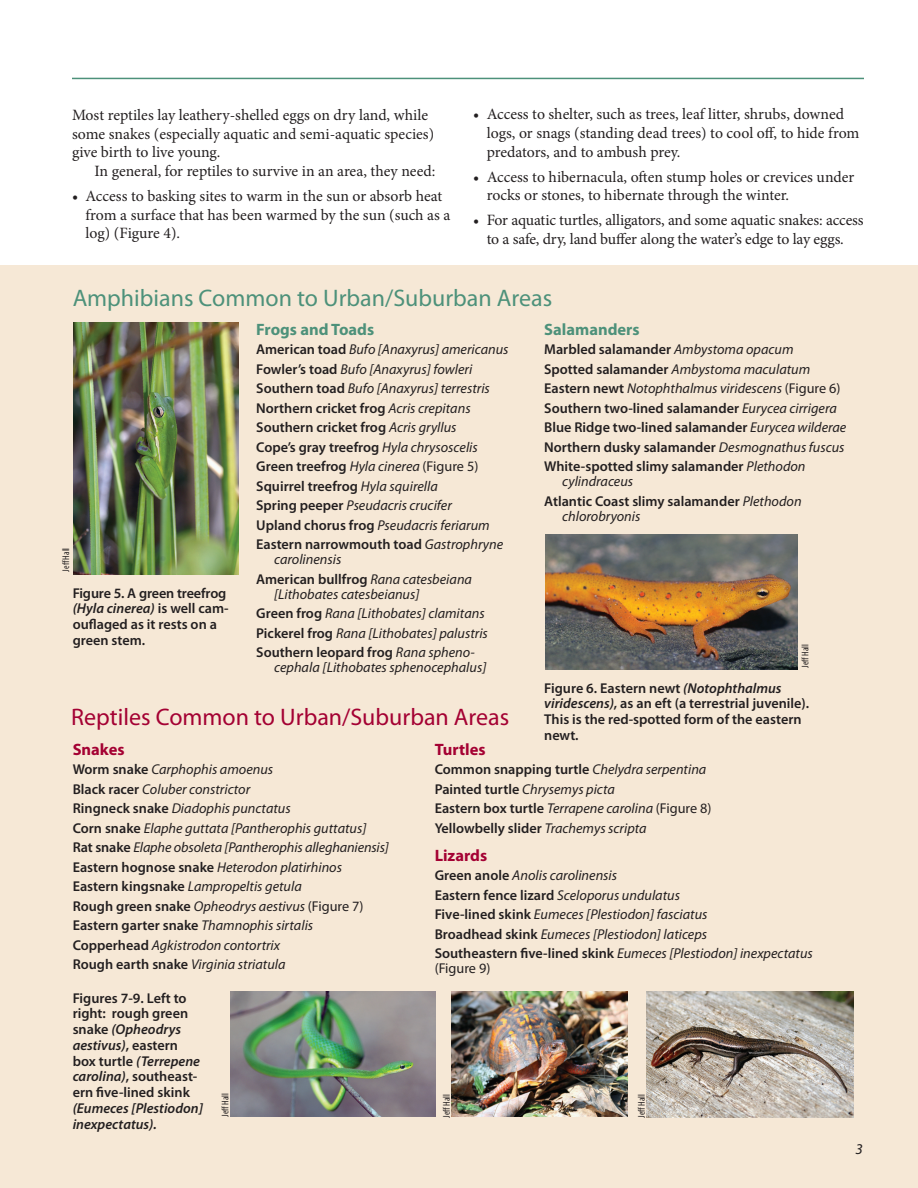
<style>
.page{position:relative;width:918px;height:1188px;background:#fff}
.page>*{position:absolute;margin:0;border:0;box-sizing:border-box;transform-origin:0 0}
.Body_Text{font:24px "Myriad Pro";color:#4d917a}
.Body_Text-2{font:24px "Myriad Pro";color:#a40133}
.Body_Text-3{font:700 16.5px "Myriad Pro";color:#4d917a}
.Body_Text-4{font:700 16.5px "Myriad Pro";color:#a40133}
.Body_Text-5{font:15.75px/18.8px "Minion Pro";letter-spacing:-.005em;color:#231f20}
.t1{font:italic 15px "Myriad Pro";color:#231f20}
.Body_Text-6{font:italic 14.25px/15px "Myriad Pro";color:#231f20}
.Body_Text-7{font:600 14.25px/15px "Myriad Pro";color:#231f20}
.Cutline{font:600 14.25px/15.8px "Myriad Pro";color:#231f20}
.Photo_credit{font:condensed 9.75px "Myriad Pro";color:#231f20}
.s1{font-style:italic}
.s2{font-weight:600;font-style:normal}
.s3{font-weight:400;font-style:italic}
.s4{font-weight:400}
.s5{font-style:normal}
</style>
<div class="page">
<hr style="left:72px;top:78px;width:792px;height:1px;background:#4d917a">
<div style="left:0;top:265px;width:918px;height:923px;background:#f6e8d6"></div>
<img style="left:73px;top:322px;width:166px;height:252px">
<img style="left:546px;top:534px;width:252px;height:135px">
<img style="left:230px;top:992px;width:205px;height:125px">
<img style="left:452px;top:992px;width:176px;height:125px">
<img style="left:647px;top:992px;width:207px;height:126px">
<p class="Body_Text-5" style="left:72px;top:105px;width:364px">Most reptiles lay leathery-shelled eggs on dry land, while some snakes (especially aquatic and semi-aquatic species) give birth to live young.</p>
<p class="Body_Text-5" style="left:95px;top:162px;width:342px">In general, for reptiles to survive in an area, they need:</p>
<p class="Body_Text-5" style="left:86px;top:186px;width:366px;text-indent:-14px">• Access to basking sites to warm in the sun or absorb heat from a surface that has been warmed by the sun (such as a log) (Figure 4).</p>
<p class="Body_Text-5" style="left:487px;top:105px;width:374px;text-indent:-14px">• Access to shelter, such as trees, leaf litter, shrubs, downed logs, or snags (standing dead trees) to cool off, to hide from predators, and to ambush prey.</p>
<p class="Body_Text-5" style="left:487px;top:167px;width:369px;text-indent:-14px">• Access to hibernacula, often stump holes or crevices under rocks or stones, to hibernate through the winter.</p>
<p class="Body_Text-5" style="left:473px;top:211px;width:392px;text-align:center">• For aquatic turtles, alligators, and some aquatic snakes: access to a safe, dry, land buffer along the water’s edge to lay eggs.</p>
<p class="Body_Text" style="left:73px;top:283px;width:481px">Amphibians Common to Urban/Suburban Areas</p>
<p class="Photo_credit" style="left:60px;top:572px;width:25px;rotate:-90deg">Jeff Hall</p>
<p class="Cutline" style="left:73px;top:585px;width:157px">Figure 5. A green treefrog <span class="s1">(Hyla cinerea)</span> is well cam&shy;ouflaged as it rests on a green stem.</p>
<p class="Body_Text-3" style="left:256px;top:318px;width:120px">Frogs and Toads</p>
<p class="Body_Text-6" style="left:256px;top:342px;width:254px"><span class="s2">American toad</span> Bufo [Anaxyrus] americanus</p>
<p class="Body_Text-6" style="left:256px;top:361px;width:218px"><span class="s2">Fowler’s toad</span> Bufo [Anaxyrus] fowleri</p>
<p class="Body_Text-6" style="left:256px;top:381px;width:235px"><span class="s2">Southern toad</span> Bufo [Anaxyrus] terrestris</p>
<p class="Body_Text-7" style="left:256px;top:400px;width:216px">Northern cricket frog <span class="s3">Acris crepitans</span></p>
<p class="Body_Text-7" style="left:256px;top:419px;width:202px">Southern cricket frog <span class="s3">Acris gryllus</span></p>
<p class="Body_Text-7" style="left:256px;top:439px;width:223px">Cope’s gray treefrog <span class="s3">Hyla chrysoscelis</span></p>
<p class="Body_Text-7" style="left:256px;top:458px;width:224px">Green treefrog <span class="s3">Hyla cinerea</span> <span class="s4">(Figure 5)</span></p>
<p class="Body_Text-7" style="left:256px;top:478px;width:183px">Squirrel treefrog <span class="s3">Hyla squirella</span></p>
<p class="Body_Text-6" style="left:256px;top:498px;width:197px"><span class="s2">Spring peeper</span> Pseudacris crucifer</p>
<p class="Body_Text-6" style="left:256px;top:517px;width:235px"><span class="s2">Upland chorus frog</span> Pseudacris feriarum</p>
<p class="Body_Text-6" style="left:274px;top:537px;width:230px;text-indent:-18px"><span class="s2">Eastern narrowmouth toad</span> Gastrophryne carolinensis</p>
<p class="Body_Text-6" style="left:274px;top:571px;width:199px;text-indent:-18px"><span class="s2">American bullfrog</span> Rana catesbeiana [Lithobates catesbeianus]</p>
<p class="Body_Text-6" style="left:256px;top:606px;width:230px"><span class="s2">Green frog</span> Rana [Lithobates] clamitans</p>
<p class="Body_Text-6" style="left:256px;top:625px;width:233px"><span class="s2">Pickerel frog</span> Rana [Lithobates] palustris</p>
<p class="Body_Text-6" style="left:274px;top:645px;width:214px;text-indent:-18px"><span class="s2">Southern leopard frog</span> Rana spheno&shy;cephala [Lithobates sphenocephalus]</p>
<p class="Body_Text-2" style="left:71px;top:703px;width:440px">Reptiles Common to Urban/Suburban Areas</p>
<p class="Body_Text-3" style="left:544px;top:318px;width:97px">Salamanders</p>
<p class="Body_Text-7" style="left:544px;top:341px;width:251px">Marbled salamander <span class="s3">Ambystoma opacum</span></p>
<p class="Body_Text-6" style="left:544px;top:361px;width:268px"><span class="s2">Spotted salamander</span> Ambystoma maculatum</p>
<p class="Body_Text-6" style="left:544px;top:381px;width:298px"><span class="s2">Eastern newt</span> Notophthalmus viridescens <span class="s5">(Figure 6)</span></p>
<p class="Body_Text-7" style="left:544px;top:400px;width:294px">Southern two-lined salamander <span class="s3">Eurycea cirrigera</span></p>
<p class="Body_Text-7" style="left:544px;top:419px;width:304px">Blue Ridge two-lined salamander <span class="s3">Eurycea wilderae</span></p>
<p class="Body_Text-7" style="left:544px;top:439px;width:302px">Northern dusky salamander <span class="s3">Desmognathus fuscus</span></p>
<p class="Body_Text-7" style="left:562px;top:458px;width:245px;text-indent:-18px">White-spotted slimy salamander <span class="s3">Plethodon cylindraceus</span></p>
<p class="Body_Text-7" style="left:562px;top:493px;width:241px;text-indent:-18px">Atlantic Coast slimy salamander <span class="s3">Plethodon chlorobryonis</span></p>
<p class="Photo_credit" style="left:799px;top:668px;width:25px;rotate:-90deg">Jeff Hall</p>
<p class="Cutline" style="left:544px;top:679px;width:267px">Figure 6. Eastern newt <span class="s1">(Notophthalmus viridescens)</span>, as an eft (a terrestrial juvenile).<br>This is the red-spotted form of the eastern newt.</p>
<p class="Body_Text-4" style="left:73px;top:739px;width:53px">Snakes</p>
<p class="Body_Text-6" style="left:73px;top:762px;width:202px"><span class="s2">Worm snake</span> Carphophis amoenus</p>
<p class="Body_Text-6" style="left:73px;top:781px;width:179px"><span class="s2">Black racer</span> Coluber constrictor</p>
<p class="Body_Text-6" style="left:73px;top:801px;width:220px"><span class="s2">Ringneck snake</span> Diadophis punctatus</p>
<p class="Body_Text-6" style="left:73px;top:820px;width:295px"><span class="s2">Corn snake</span> Elaphe guttata [Pantherophis guttatus]</p>
<p class="Body_Text-6" style="left:73px;top:840px;width:318px"><span class="s2">Rat snake</span> Elaphe obsoleta [Pantherophis alleghaniensis]</p>
<p class="Body_Text-6" style="left:73px;top:859px;width:271px"><span class="s2">Eastern hognose snake</span> Heterodon platirhinos</p>
<p class="Body_Text-6" style="left:73px;top:879px;width:231px"><span class="s2">Eastern kingsnake</span> Lampropeltis getula</p>
<p class="Body_Text-6" style="left:73px;top:898px;width:292px"><span class="s2">Rough green snake</span> Opheodrys aestivus <span class="s5">(Figure 7)</span></p>
<p class="Body_Text-7" style="left:73px;top:918px;width:242px">Eastern garter snake <span class="s3">Thamnophis sirtalis</span></p>
<p class="Body_Text-6" style="left:73px;top:937px;width:209px"><span class="s2">Copperhead</span> Agkistrodon contortrix</p>
<p class="Body_Text-6" style="left:73px;top:957px;width:214px"><span class="s2">Rough earth snake</span> Virginia striatula</p>
<p class="Body_Text-4" style="left:435px;top:739px;width:52px">Turtles</p>
<p class="Body_Text-7" style="left:435px;top:762px;width:273px">Common snapping turtle <span class="s3">Chelydra serpentina</span></p>
<p class="Body_Text-6" style="left:435px;top:781px;width:182px"><span class="s2">Painted turtle</span> Chrysemys picta</p>
<p class="Body_Text-6" style="left:435px;top:801px;width:278px"><span class="s2">Eastern box turtle</span> Terrapene carolina <span class="s5">(Figure 8)</span></p>
<p class="Body_Text-7" style="left:435px;top:820px;width:214px">Yellowbelly slider <span class="s3">Trachemys scripta</span></p>
<p class="Body_Text-4" style="left:435px;top:844px;width:54px">Lizards</p>
<p class="Body_Text-6" style="left:435px;top:868px;width:184px"><span class="s2">Green anole</span> Anolis carolinensis</p>
<p class="Body_Text-6" style="left:435px;top:887px;width:247px"><span class="s2">Eastern fence lizard</span> Sceloporus undulatus</p>
<p class="Body_Text-6" style="left:435px;top:907px;width:274px"><span class="s2">Five-lined skink</span> Eumeces [Plestiodon] fasciatus</p>
<p class="Body_Text-6" style="left:435px;top:926px;width:274px"><span class="s2">Broadhead skink</span> Eumeces [Plestiodon] laticeps</p>
<p class="Body_Text-6" style="left:435px;top:946px;width:380px"><span class="s2">Southeastern five-lined skink</span> Eumeces [Plestiodon] inexpectatus <span class="s5">(Figure 9)</span></p>
<p class="Cutline" style="left:73px;top:990px;width:132px">Figures 7-9. Left to right: rough green snake <span class="s1">(Opheodrys aestivus)</span>, eastern box turtle <span class="s1">(Terrepene carolina)</span>, southeast&shy;ern five-lined skink <span class="s1">(Eumeces [Plestiodon] inexpectatus).</span></p>
<p class="Photo_credit" style="left:219px;top:1117px;width:25px;rotate:-90deg">Jeff Hall</p>
<p class="Photo_credit" style="left:441px;top:1118px;width:25px;rotate:-90deg">Jeff Hall</p>
<p class="Photo_credit" style="left:636px;top:1118px;width:25px;rotate:-90deg">Jeff Hall</p>
<p class="t1" style="left:855px;top:1140px;width:9px">3</p>
</div>
